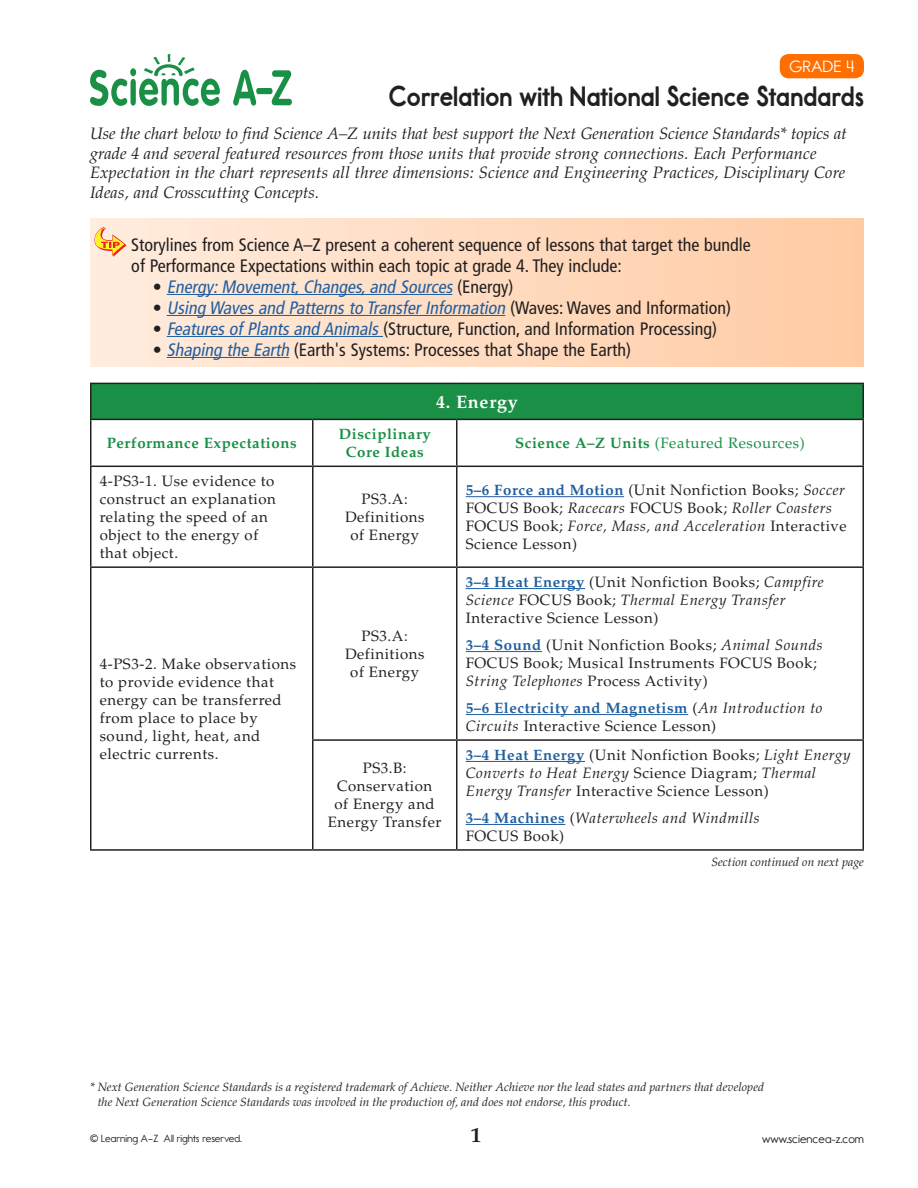
<style>
.page{position:relative;width:918px;height:1188px;background:#fff}
.page>*{position:absolute;margin:0;border:0;box-sizing:border-box;transform-origin:0 0}
.t1{font:28.5px "Report School Hv";letter-spacing:.005em;color:#231f20;scale:.9 1}
.t2{font:700 21px "Palatino LT Std";color:#231f20}
.t3{font:condensed 18px/21px "Frutiger LT Std";color:#231f20}
.t4{font:italic condensed 18px "Frutiger LT Std";color:#215e9f}
.t5{font:700 18px "Palatino LT Std";letter-spacing:.04em;color:#fff}
.t6{font:italic 16.5px/19.5px "Palatino LT Std";letter-spacing:.01em;color:#231f20}
.t7{font:16.5px "Report School Rg";letter-spacing:.03em;color:#fff}
.t8{font:15px/18px "Palatino LT Std";letter-spacing:.04em;color:#231f20}
.t9{font:700 15px/18px "Palatino LT Std";letter-spacing:.04em;color:#215e9f}
.t10{font:italic 15px/18px "Palatino LT Std";letter-spacing:.04em;color:#231f20}
.t11{font:700 15px/18px "Palatino LT Std";letter-spacing:.04em;color:#199046;text-align:center}
.t12{font:15px "Palatino LT Std";letter-spacing:.04em;color:#199046}
.t13{font:italic 12px/15px "Palatino LT Std";letter-spacing:.01em;color:#231f20}
.t14{font:12px "Report School Rg";color:#231f20}
.t15{font:10.5px "Report School Rg";color:#231f20}
.s1{font-style:normal;color:#231f20}
.s2{font-style:italic;color:#215e9f}
.s3{font-weight:700}
.s4{font-weight:700;color:#215e9f}
.s5{font-style:italic}
.s6{font-weight:400;color:#231f20}
.s7{font-weight:400;font-style:italic;color:#231f20}
.s8{font-weight:700;font-style:normal;color:#215e9f}
.s9{font-style:normal}
</style>
<div class="page">
<div style="left:780px;top:54px;width:84px;height:24px;background:#ff6e00;border-radius:9px"></div>
<div style="left:91px;top:383px;width:772px;height:36px;background:#199046"></div>
<hr style="left:90px;top:383px;width:223px;height:1px;background:#231f20">
<hr style="left:90px;top:384px;width:2px;height:35px;background:#231f20">
<hr style="left:313px;top:383px;width:144px;height:1px;background:#231f20">
<hr style="left:457px;top:383px;width:407px;height:1px;background:#231f20">
<hr style="left:862px;top:384px;width:2px;height:35px;background:#231f20">
<hr style="left:90px;top:419px;width:223px;height:1px;background:#231f20">
<hr style="left:90px;top:420px;width:2px;height:46px;background:#231f20">
<hr style="left:313px;top:419px;width:144px;height:1px;background:#231f20">
<hr style="left:312px;top:420px;width:2px;height:46px;background:#231f20">
<hr style="left:457px;top:419px;width:407px;height:1px;background:#231f20">
<hr style="left:456px;top:420px;width:2px;height:46px;background:#231f20">
<hr style="left:862px;top:420px;width:2px;height:46px;background:#231f20">
<hr style="left:312px;top:467px;width:2px;height:99px;background:#231f20">
<hr style="left:456px;top:467px;width:2px;height:99px;background:#231f20">
<hr style="left:312px;top:568px;width:2px;height:171px;background:#231f20">
<hr style="left:456px;top:568px;width:2px;height:171px;background:#231f20">
<hr style="left:312px;top:741px;width:2px;height:108px;background:#231f20">
<hr style="left:456px;top:741px;width:2px;height:108px;background:#231f20">
<hr style="left:90px;top:849px;width:223px;height:2px;background:#231f20">
<hr style="left:313px;top:849px;width:144px;height:2px;background:#231f20">
<hr style="left:457px;top:849px;width:407px;height:2px;background:#231f20">
<hr style="left:90px;top:566px;width:223px;height:2px;background:#231f20">
<hr style="left:313px;top:566px;width:144px;height:2px;background:#231f20">
<hr style="left:457px;top:566px;width:407px;height:2px;background:#231f20">
<hr style="left:312px;top:739px;width:145px;height:2px;background:#231f20">
<hr style="left:457px;top:739px;width:407px;height:2px;background:#231f20">
<hr style="left:90px;top:466px;width:223px;height:1px;background:#231f20">
<hr style="left:90px;top:467px;width:2px;height:99px;background:#231f20">
<hr style="left:90px;top:568px;width:2px;height:172px;background:#231f20">
<hr style="left:90px;top:740px;width:2px;height:109px;background:#231f20">
<hr style="left:313px;top:466px;width:144px;height:1px;background:#231f20">
<hr style="left:457px;top:466px;width:407px;height:1px;background:#231f20">
<hr style="left:862px;top:467px;width:2px;height:99px;background:#231f20">
<hr style="left:862px;top:568px;width:2px;height:171px;background:#231f20">
<hr style="left:862px;top:741px;width:2px;height:108px;background:#231f20">
<hr style="left:466px;top:496px;width:158px;height:1px;background:#215e9f">
<hr style="left:466px;top:588px;width:119px;height:1px;background:#215e9f">
<hr style="left:466px;top:651px;width:76px;height:1px;background:#215e9f">
<hr style="left:466px;top:714px;width:222px;height:1px;background:#215e9f">
<hr style="left:466px;top:761px;width:119px;height:1px;background:#215e9f">
<hr style="left:466px;top:824px;width:99px;height:1px;background:#215e9f">
<div style="left:90px;top:218px;width:774px;height:148px;background:linear-gradient(to right,#ffeddf,#ffcba4)"></div>
<hr style="left:167px;top:294px;width:285px;height:1px;background:#215e9f">
<hr style="left:167px;top:315px;width:338px;height:1px;background:#215e9f">
<hr style="left:167px;top:336px;width:216px;height:1px;background:#215e9f">
<hr style="left:167px;top:357px;width:122px;height:1px;background:#215e9f">
<svg style="left:94px;top:227px;width:33px;height:30px"></svg>
<svg style="left:90px;top:54px;width:130px;height:52px"></svg>
<svg style="left:233px;top:70px;width:59px;height:36px"></svg>
<p class="t7" style="left:790px;top:57px;width:67px">GRADE 4</p>
<h1 class="t1" style="left:389px;top:79px;width:529px">Correlation with National Science Standards</h1>
<p class="t6" style="left:90px;top:124px;width:758px">Use the chart below to find Science A–Z units that best support the Next Generation Science Standards* topics at grade 4 and several featured resources from those units that provide strong connections. Each Performance Expectation in the chart represents all three dimensions: Science and Engineering Practices, Disciplinary Core Ideas, and Crosscutting Concepts.</p>
<p class="t3" style="left:131px;top:234px;width:621px">Storylines from Science A–Z present a coherent sequence of lessons that target the bundle of Performance Expectations within each topic at grade 4. They include:</p>
<p class="t4" style="left:153px;top:276px;width:362px"><span class="s1">•</span> Energy:Movement,Changes,and Sources<span class="s1">( E n e r g y )</span></p>
<p class="t4" style="left:153px;top:297px;width:580px"><span class="s1">•</span> Using Wavesand Patternsto TransferInformation <span class="s1">(Wa v e s : Wa v e s a n d I n fo r m a t i o n )</span></p>
<p class="t3" style="left:153px;top:318px;width:566px">• <span class="s2">FeaturesofPlantsand Animals</span>(Structure, Function, and Information Processing)</p>
<p class="t3" style="left:153px;top:339px;width:480px">• <span class="s2">Shaping the Earth</span> (Earth's Systems: Processes that Shape the Earth)</p>
<p class="t5" style="left:436px;top:391px;width:83px">4. Energy</p>
<p class="t11" style="left:107px;top:434px;width:191px">Performance Expectations</p>
<p class="t11" style="left:339px;top:425px;width:93px">Disciplinary<br>Core Ideas</p>
<p class="t12" style="left:515px;top:434px;width:291px"><span class="s3">Science A–Z Units</span> (Featured Resources)</p>
<p class="t8" style="left:100px;top:472px;width:178px">4-PS3-1. Use evidence to construct an explanation relating the speed of an object to the energy of that object.</p>
<p class="t8" style="left:345px;top:490px;width:81px;text-align:center">PS3.A:<br>Definitions of Energy</p>
<p class="t8" style="left:466px;top:481px;width:383px"><span class="s4">5–6 Force and Motion</span> (Unit Nonfiction Books; <span class="s5">Soccer </span>FOCUS Book; <span class="s5">Racecars</span> FOCUS Book; <span class="s5">Roller Coasters </span>FOCUS Book; <span class="s5">Force, Mass, and Acceleration</span> Interactive Science Lesson)</p>
<p class="t8" style="left:100px;top:655px;width:198px">4-PS3-2. Make observations to provide evidence that energy can be transferred from place to place by sound, light, heat, and electric currents.</p>
<p class="t8" style="left:345px;top:627px;width:81px;text-align:center">PS3.A:<br>Definitions of Energy</p>
<p class="t8" style="left:328px;top:760px;width:115px;text-align:center">PS3.B:<br>Conservation<br>of Energy and<br>Energy Transfer</p>
<p class="t8" style="left:466px;top:573px;width:360px"><span class="s4">3–4 Heat Energy</span> (Unit Nonfiction Books; <span class="s5">Campfire<br>Science</span> FOCUS Book; <span class="s5">Thermal Energy Transfer<br></span>Interactive Science Lesson)</p>
<p class="t8" style="left:466px;top:636px;width:358px"><span class="s4">3–4 Sound</span> (Unit Nonfiction Books; <span class="s5">Animal Sounds<br></span>FOCUS Book; Musical Instruments FOCUS Book;<br><span class="s5">String Telephones</span> Process Activity)</p>
<p class="t9" style="left:466px;top:699px;width:358px">5–6 Electricity and Magnetism <span class="s6">(</span><span class="s7">An Introduction to<br>Circuits</span> <span class="s6">Interactive Science Lesson)</span></p>
<p class="t8" style="left:466px;top:746px;width:386px"><span class="s4">3–4 Heat Energy</span> (Unit Nonfiction Books; <span class="s5">Light Energy<br>Converts to Heat Energy</span> Science Diagram; <span class="s5">Thermal<br>Energy Transfer</span> Interactive Science Lesson)</p>
<p class="t10" style="left:466px;top:809px;width:296px"><span class="s8">3–4 Machines</span> <span class="s9">(</span>Waterwheels and Windmills<br><span class="s9">FOCUS Book)</span></p>
<p class="t13" style="left:711px;top:855px;width:154px">Section continued on next page</p>
<p class="t13" style="left:98px;top:1079px;width:668px;text-indent:-8px">* Next Generation Science Standards is a registered trademark of Achieve. Neither Achieve nor the lead states and partners that developed the Next Generation Science Standards was involved in the production of, and does not endorse, this product.</p>
<p class="t15" style="left:90px;top:1132px;width:154px">© Learning A–Z All rights reserved.</p>
<h2 class="t2" style="left:471px;top:1122px;width:12px">1</h2>
<p class="t14" style="left:762px;top:1132px;width:103px">www.sciencea-z.com</p>
</div>
